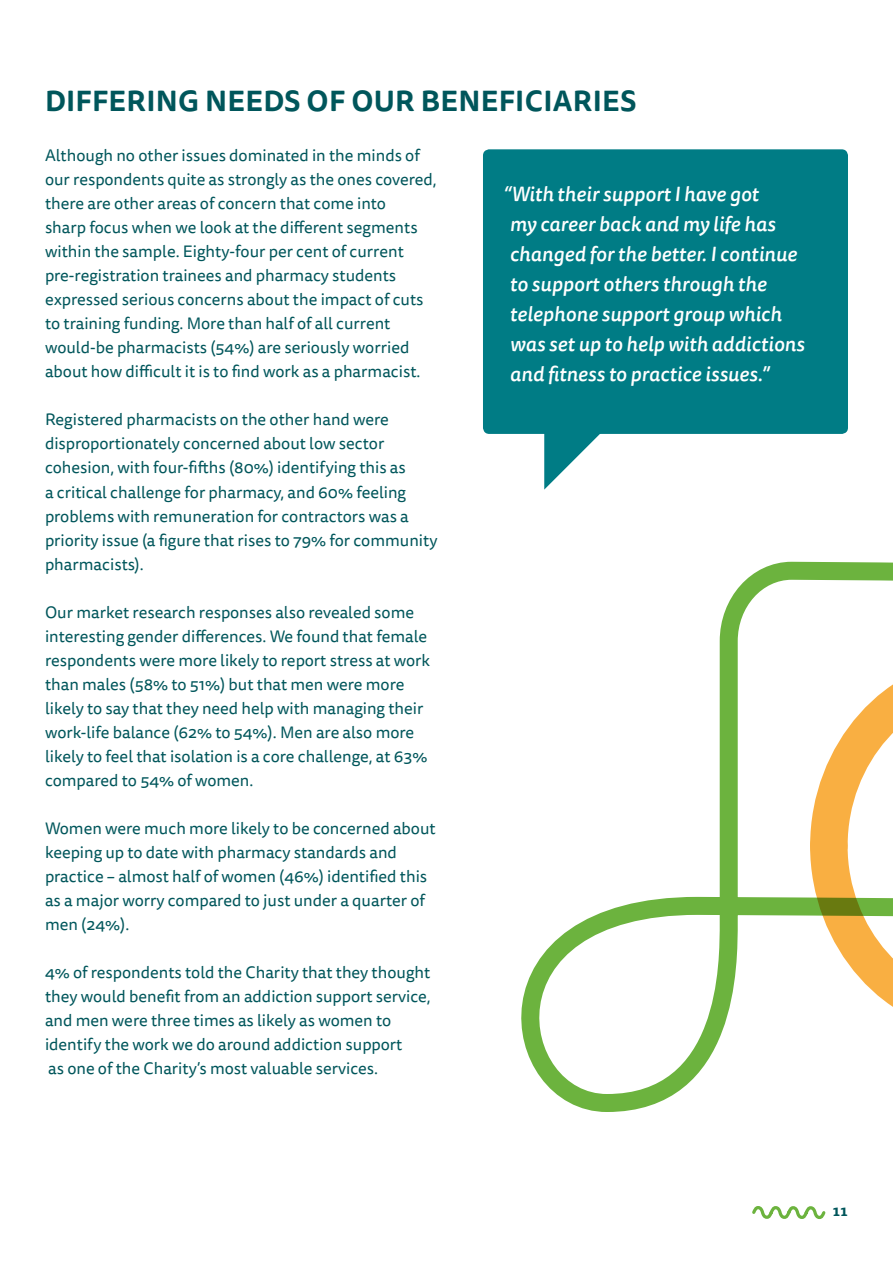
<style>
.page{position:relative;width:893px;height:1263px;background:#fff}
.page>*{position:absolute;margin:0;border:0;box-sizing:border-box;transform-origin:0 0}
.t1{font:700 28.5px "Tisa Sans Pro";letter-spacing:.01em;color:#00565b}
.t2{font:italic 500 20.25px/30px "Tisa Sans Pro";letter-spacing:.01em;color:#fff}
.t3{font:16.5px/24px "Tisa Sans Pro";color:#00565b}
.t4{font:700 15px "Tisa Pro";color:#00565b}
</style>
<div class="page">
<svg style="left:752px;top:1206px;width:74px;height:14px"></svg>
<svg style="left:521px;top:561px;width:372px;height:551px"></svg>
<svg style="left:808px;top:638px;width:85px;height:415px"></svg>
<div style="left:483px;top:149px;width:365px;height:285px;background:#007c85;border-radius:6px"></div>
<svg style="left:544px;top:433px;width:58px;height:57px"></svg>
<h1 class="t1" style="left:45px;top:80px;width:593px">DIFFERING NEEDS OF OUR BENEFICIARIES</h1>
<p class="t3" style="left:45px;top:144px;width:393px">Although no other issues dominated in the minds of our respondents quite as strongly as the ones covered, there are other areas of concern that come into<br>sharp focus when we look at the different segments within the sample. Eighty-four per cent of current pre-registration trainees and pharmacy students expressed serious concerns about the impact of cuts to training funding. More than half of all current would-be pharmacists (54%) are seriously worried about how difficult it is to find work as a pharmacist.</p>
<p class="t3" style="left:45px;top:408px;width:394px">Registered pharmacists on the other hand were disproportionately concerned about low sector cohesion, with four-fifths (80%) identifying this as<br>a critical challenge for pharmacy, and 60% feeling problems with remuneration for contractors was a priority issue (a figure that rises to 79% for community pharmacists).</p>
<p class="t3" style="left:45px;top:600px;width:387px">Our market research responses also revealed some interesting gender differences. We found that female respondents were more likely to report stress at work than males (58% to 51%) but that men were more likely to say that they need help with managing their work-life balance (62% to 54%). Men are also more likely to feel that isolation is a core challenge, at 63% compared to 54% of women.</p>
<p class="t3" style="left:45px;top:816px;width:392px">Women were much more likely to be concerned about keeping up to date with pharmacy standards and practice – almost half of women (46%) identified this as a major worry compared to just under a quarter of men (24%).</p>
<p class="t3" style="left:45px;top:960px;width:387px">4% of respondents told the Charity that they thought they would benefit from an addiction support service, and men were three times as likely as women to identify the work we do around addiction support<br>as one of the Charity’s most valuable services.</p>
<p class="t2" style="left:510px;top:179px;width:296px;text-indent:-7px">“With their support I have got<br>my career back and my life has changed for the better. I continue to support others through the telephone support group which was set up to help with addictions and fitness to practice issues.”</p>
<p class="t4" style="left:832px;top:1198px;width:17px">11</p>
</div>
